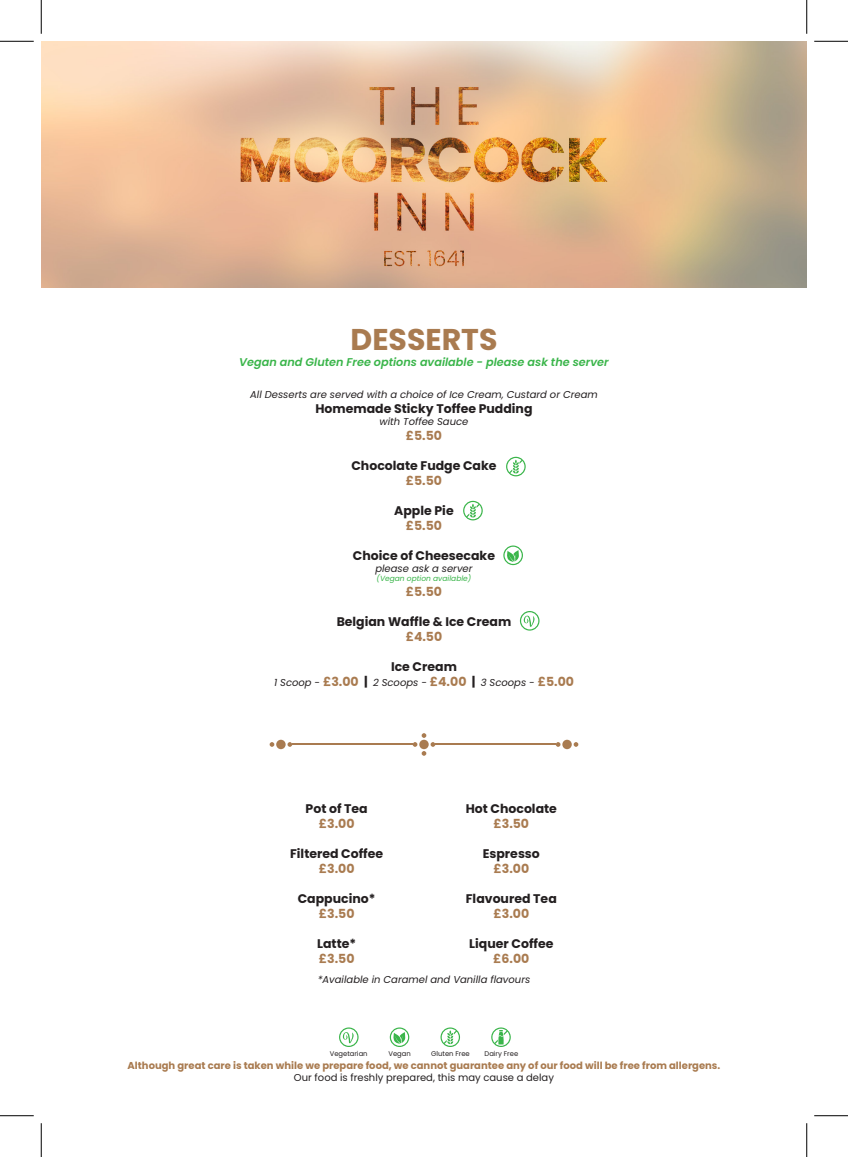
<style>
.page{position:relative;width:848px;height:1157px;background:#fff}
.page>*{position:absolute;margin:0;border:0;box-sizing:border-box;transform-origin:0 0}
.t1{font:700 30px "Poppins";color:#a97b50}
.t2{font:700 12.5px "Poppins";color:#231f20}
.t3{font:700 12.5px "Poppins";color:#a97b50}
.t4{font:italic 600 11.25px "Poppins";color:#3ab54a}
.t5{font:italic 10px "Poppins";color:#231f20}
.t6{font:700 10px "Poppins";color:#a97b50}
.t7{font:10px "Poppins";color:#231f20}
.t8{font:italic 7.5px "Poppins";color:#3ab54a}
.t9{font:6.75px "Poppins";color:#231f20}
.s1{font-weight:700;font-style:normal;font-size:12.5px;color:#a97b50}
.s2{font-weight:700;font-style:normal;font-size:12.5px}
</style>
<div class="page">
<img style="left:41px;top:41px;width:766px;height:246px">
<div style="left:276px;top:739px;width:10px;height:10px;background:#a97b50;border-radius:50%"></div>
<svg style="left:270px;top:742px;width:4px;height:4px"></svg>
<svg style="left:287px;top:742px;width:5px;height:4px"></svg>
<svg style="left:413px;top:733px;width:22px;height:22px"></svg>
<hr style="left:292px;top:743px;width:121px;height:1px;background:#a97b50">
<div style="left:562px;top:739px;width:10px;height:10px;background:#a97b50;border-radius:50%"></div>
<svg style="left:574px;top:742px;width:4px;height:4px"></svg>
<svg style="left:556px;top:742px;width:4px;height:4px"></svg>
<hr style="left:435px;top:743px;width:121px;height:1px;background:#a97b50">
<svg style="left:463px;top:500px;width:20px;height:20px"></svg>
<svg style="left:506px;top:456px;width:20px;height:20px"></svg>
<svg style="left:503px;top:545px;width:20px;height:20px"></svg>
<svg style="left:520px;top:611px;width:19px;height:19px"></svg>
<svg style="left:491px;top:1027px;width:20px;height:19px"></svg>
<svg style="left:440px;top:1027px;width:20px;height:19px"></svg>
<svg style="left:390px;top:1027px;width:19px;height:19px"></svg>
<svg style="left:339px;top:1027px;width:20px;height:19px"></svg>
<hr style="left:0;top:41px;width:34px;height:1px;background:#000">
<hr style="left:814px;top:41px;width:34px;height:1px;background:#000">
<hr style="left:0;top:1115px;width:34px;height:1px;background:#000">
<hr style="left:814px;top:1115px;width:34px;height:1px;background:#000">
<hr style="left:41px;top:0;width:1px;height:34px;background:#000">
<hr style="left:41px;top:1122px;width:1px;height:34px;background:#000">
<hr style="left:806px;top:0;width:1px;height:34px;background:#000">
<hr style="left:806px;top:1122px;width:1px;height:34px;background:#000">
<h1 class="t1" style="left:350px;top:322px;width:148px">DESSERTS</h1>
<p class="t4" style="left:239px;top:355px;width:371px">Vegan and Gluten Free options available - please ask the server</p>
<p class="t5" style="left:250px;top:388px;width:349px">All Desserts are served with a choice of Ice Cream, Custard or Cream</p>
<p class="t2" style="left:315px;top:401px;width:219px">Homemade Sticky Toffee Pudding</p>
<p class="t5" style="left:380px;top:415px;width:90px">with Toffee Sauce</p>
<p class="t3" style="left:406px;top:428px;width:38px">£5.50</p>
<p class="t2" style="left:351px;top:458px;width:147px">Chocolate Fudge Cake</p>
<p class="t3" style="left:406px;top:473px;width:38px">£5.50</p>
<p class="t2" style="left:394px;top:503px;width:61px">Apple Pie</p>
<p class="t3" style="left:406px;top:518px;width:38px">£5.50</p>
<p class="t2" style="left:353px;top:548px;width:144px">Choice of Cheesecake</p>
<p class="t5" style="left:375px;top:562px;width:99px">please ask a server</p>
<p class="t8" style="left:377px;top:574px;width:96px">(Vegan option available)</p>
<p class="t3" style="left:406px;top:584px;width:38px">£5.50</p>
<p class="t2" style="left:337px;top:614px;width:176px">Belgian Waffle &amp; Ice Cream</p>
<p class="t3" style="left:406px;top:629px;width:38px">£4.50</p>
<p class="t2" style="left:391px;top:659px;width:67px">Ice Cream</p>
<p class="t5" style="left:274px;top:676px;width:301px">1 Scoop - <span class="s1">£3.00</span> <span class="s2">|</span> 2 Scoops - <span class="s1">£4.00</span> <span class="s2">|</span> 3 Scoops - <span class="s1">£5.00</span></p>
<p class="t2" style="left:306px;top:800px;width:64px">Pot of Tea</p>
<p class="t3" style="left:319px;top:815px;width:37px">£3.00</p>
<p class="t2" style="left:290px;top:845px;width:95px">Filtered Coffee</p>
<p class="t3" style="left:319px;top:860px;width:37px">£3.00</p>
<p class="t2" style="left:298px;top:890px;width:79px">Cappucino*</p>
<p class="t3" style="left:319px;top:905px;width:37px">£3.50</p>
<p class="t2" style="left:317px;top:935px;width:40px">Latte*</p>
<p class="t3" style="left:319px;top:950px;width:37px">£3.50</p>
<p class="t2" style="left:466px;top:800px;width:93px">Hot Chocolate</p>
<p class="t3" style="left:493px;top:815px;width:37px">£3.50</p>
<p class="t2" style="left:483px;top:845px;width:59px">Espresso</p>
<p class="t3" style="left:493px;top:860px;width:37px">£3.00</p>
<p class="t2" style="left:466px;top:890px;width:92px">Flavoured Tea</p>
<p class="t3" style="left:493px;top:905px;width:37px">£3.00</p>
<p class="t2" style="left:469px;top:935px;width:86px">Liquer Coffee</p>
<p class="t3" style="left:493px;top:950px;width:38px">£6.00</p>
<p class="t5" style="left:318px;top:973px;width:214px">*Available in Caramel and Vanilla flavours</p>
<p class="t9" style="left:330px;top:1049px;width:39px">Vegetarian</p>
<p class="t9" style="left:388px;top:1049px;width:24px">Vegan</p>
<p class="t9" style="left:431px;top:1049px;width:40px">Gluten Free</p>
<p class="t9" style="left:484px;top:1049px;width:35px">Dairy Free</p>
<p class="t6" style="left:128px;top:1059px;width:594px">Although great care is taken while we prepare food, we cannot guarantee any of our food will be free from allergens.</p>
<p class="t7" style="left:294px;top:1071px;width:261px">Our food is freshly prepared, this may cause a delay</p>
</div>
